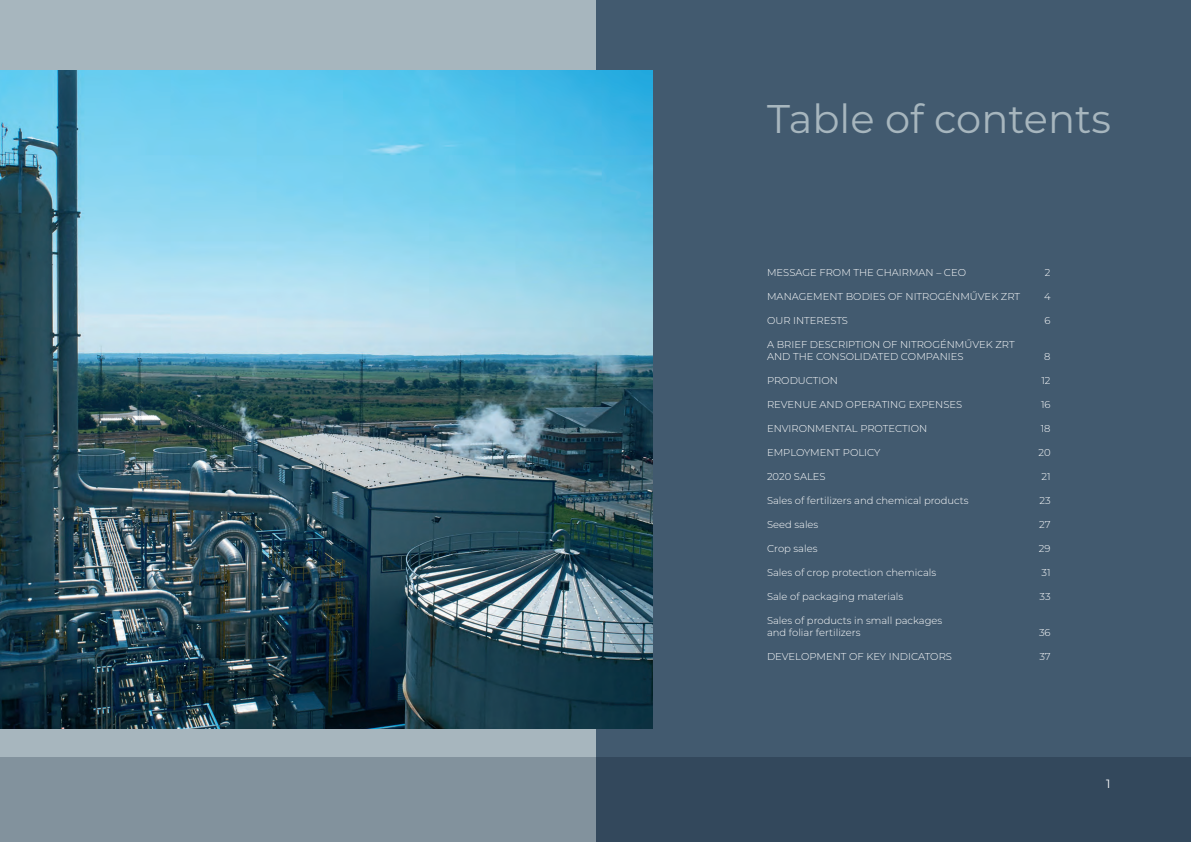
<style>
.page{position:relative;width:1191px;height:842px;background:#fff}
.page>*{position:absolute;margin:0;border:0;box-sizing:border-box;transform-origin:0 0}
.t1{font:40px "Montserrat";color:#a7b6be}
.t2{font:12px "Montserrat";color:#fff}
.t3{font:300 10px/12px "Montserrat";color:#fff}
</style>
<div class="page">
<div style="left:595px;top:0;width:596px;height:842px;background:#425a6f"></div>
<div style="left:0;top:0;width:595px;height:842px;background:#a7b6be"></div>
<svg style="left:0;top:757px;width:1191px;height:85px;background:#5a6d7c"></svg>
<img style="left:0;top:71px;width:652px;height:658px">
<h1 class="t1" style="left:767px;top:91px;width:345px">Table of contents</h1>
<p class="t3" style="left:767px;top:266px;width:200px">MESSAGE FROM THE CHAIRMAN – CEO</p>
<p class="t3" style="left:1045px;top:266px;width:7px">2</p>
<p class="t3" style="left:767px;top:290px;width:254px">MANAGEMENT BODIES OF NITROGÉNMŰVEK ZRT</p>
<p class="t3" style="left:1044px;top:290px;width:8px">4</p>
<p class="t3" style="left:767px;top:314px;width:82px">OUR INTERESTS</p>
<p class="t3" style="left:1044px;top:314px;width:8px">6</p>
<p class="t3" style="left:767px;top:338px;width:249px">A BRIEF DESCRIPTION OF NITROGÉNMŰVEK ZRT<br>AND THE CONSOLIDATED COMPANIES</p>
<p class="t3" style="left:1044px;top:350px;width:8px">8</p>
<p class="t3" style="left:767px;top:374px;width:72px">PRODUCTION</p>
<p class="t3" style="left:1041px;top:374px;width:11px">12</p>
<p class="t3" style="left:767px;top:398px;width:197px">REVENUE AND OPERATING EXPENSES</p>
<p class="t3" style="left:1041px;top:398px;width:11px">16</p>
<p class="t3" style="left:767px;top:422px;width:162px">ENVIRONMENTAL PROTECTION</p>
<p class="t3" style="left:1040px;top:422px;width:11px">18</p>
<p class="t3" style="left:767px;top:446px;width:115px">EMPLOYMENT POLICY</p>
<p class="t3" style="left:1038px;top:446px;width:14px">20</p>
<p class="t3" style="left:767px;top:470px;width:60px">2020 SALES</p>
<p class="t3" style="left:1041px;top:470px;width:11px">21</p>
<p class="t3" style="left:767px;top:494px;width:203px">Sales of fertilizers and chemical products</p>
<p class="t3" style="left:1039px;top:494px;width:13px">23</p>
<p class="t3" style="left:767px;top:518px;width:53px">Seed sales</p>
<p class="t3" style="left:1039px;top:518px;width:13px">27</p>
<p class="t3" style="left:767px;top:542px;width:52px">Crop sales</p>
<p class="t3" style="left:1039px;top:542px;width:13px">29</p>
<p class="t3" style="left:767px;top:566px;width:171px">Sales of crop protection chemicals</p>
<p class="t3" style="left:1041px;top:566px;width:11px">31</p>
<p class="t3" style="left:767px;top:590px;width:138px">Sale of packaging materials</p>
<p class="t3" style="left:1039px;top:590px;width:13px">33</p>
<p class="t3" style="left:767px;top:614px;width:177px">Sales of products in small packages and foliar fertilizers</p>
<p class="t3" style="left:1039px;top:626px;width:13px">36</p>
<p class="t3" style="left:767px;top:650px;width:186px">DEVELOPMENT OF KEY INDICATORS</p>
<p class="t3" style="left:1039px;top:650px;width:13px">37</p>
<p class="t2" style="left:1106px;top:775px;width:6px">1</p>
</div>
